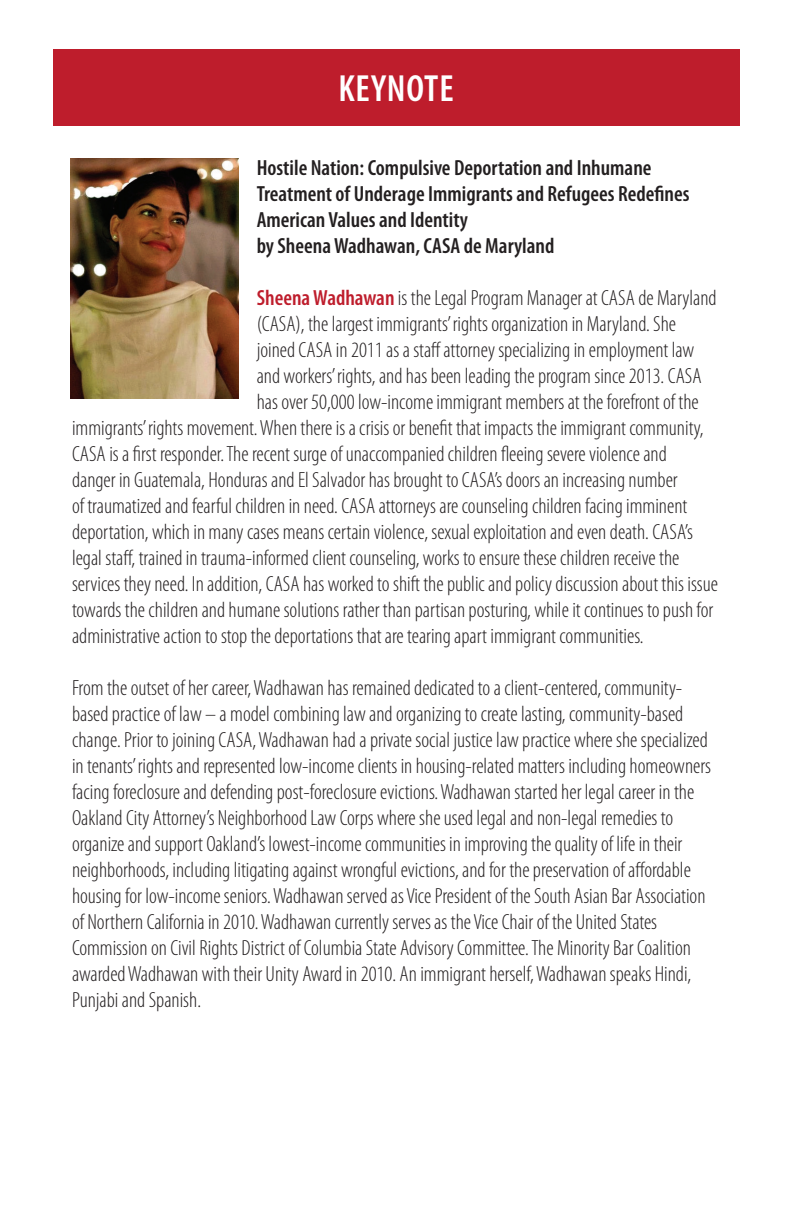
<style>
.page{position:relative;width:792px;height:1224px;background:#fff}
.page>*{position:absolute;margin:0;border:0;box-sizing:border-box;transform-origin:0 0}
.t1{font:600 condensed 38px "Myriad Pro";letter-spacing:.02em;color:#fff}
.t2{font:300 condensed 22px/26px "Myriad Pro";color:#231f20}
.t3{font:600 condensed 22px/26px "Myriad Pro";color:#231f20}
.s1{font-weight:600;color:#be1d2c}
</style>
<div class="page">
<div style="left:53px;top:49px;width:686px;height:76px;background:#be1d2c"></div>
<img style="left:70px;top:158px;width:169px;height:241px">
<p class="t1" style="left:338px;top:67px;width:117px">KEYNOTE</p>
<p class="t3" style="left:257px;top:155px;width:434px">Hostile Nation: Compulsive Deportation and Inhumane<br>Treatment of Underage Immigrants and Refugees Redefines<br>American Values and Identity</p>
<p class="t3" style="left:257px;top:233px;width:299px">by Sheena Wadhawan, CASA de Maryland</p>
<p class="t2" style="left:257px;top:285px;width:462px"><span class="s1">Sheena Wadhawan</span> is the Legal Program Manager at CASA de Maryland</p>
<p class="t2" style="left:257px;top:311px;width:421px">(CASA), the largest immigrants’ rights organization in Maryland. She</p>
<p class="t2" style="left:257px;top:337px;width:439px">joined CASA in 2011 as a staff attorney specializing in employment law</p>
<p class="t2" style="left:257px;top:363px;width:446px">and workers’ rights, and has been leading the program since 2013. CASA</p>
<p class="t2" style="left:257px;top:389px;width:444px">has over 50,000 low-income immigrant members at the forefront of the</p>
<p class="t2" style="left:72px;top:415px;width:633px">immigrants’ rights movement. When there is a crisis or benefit that impacts the immigrant community,</p>
<p class="t2" style="left:72px;top:441px;width:596px">CASA is a first responder. The recent surge of unaccompanied children fleeing severe violence and</p>
<p class="t2" style="left:72px;top:467px;width:607px">danger in Guatemala, Honduras and El Salvador has brought to CASA’s doors an increasing number</p>
<p class="t2" style="left:72px;top:493px;width:617px">of traumatized and fearful children in need. CASA attorneys are counseling children facing imminent</p>
<p class="t2" style="left:72px;top:519px;width:623px">deportation, which in many cases means certain violence, sexual exploitation and even death. CASA’s</p>
<p class="t2" style="left:72px;top:545px;width:609px">legal staff, trained in trauma-informed client counseling, works to ensure these children receive the</p>
<p class="t2" style="left:72px;top:571px;width:648px">services they need. In addition, CASA has worked to shift the public and policy discussion about this issue</p>
<p class="t2" style="left:72px;top:597px;width:643px">towards the children and humane solutions rather than partisan posturing, while it continues to push for</p>
<p class="t2" style="left:72px;top:623px;width:573px">administrative action to stop the deportations that are tearing apart immigrant communities.</p>
<p class="t2" style="left:72px;top:675px;width:641px">From the outset of her career, Wadhawan has remained dedicated to a client-centered, community&shy;based practice of law – a model combining law and organizing to create lasting, community-based change. Prior to joining CASA, Wadhawan had a private social justice law practice where she specialized in tenants’ rights and represented low-income clients in housing-related matters including homeowners facing foreclosure and defending post-foreclosure evictions. Wadhawan started her legal career in the Oakland City Attorney’s Neighborhood Law Corps where she used legal and non-legal remedies to organize and support Oakland’s lowest-income communities in improving the quality of life in their neighborhoods, including litigating against wrongful evictions, and for the preservation of affordable housing for low-income seniors. Wadhawan served as Vice President of the South Asian Bar Association of Northern California in 2010. Wadhawan currently serves as the Vice Chair of the United States Commission on Civil Rights District of Columbia State Advisory Committee. The Minority Bar Coalition awarded Wadhawan with their Unity Award in 2010. An immigrant herself, Wadhawan speaks Hindi, Punjabi and Spanish.</p>
</div>
